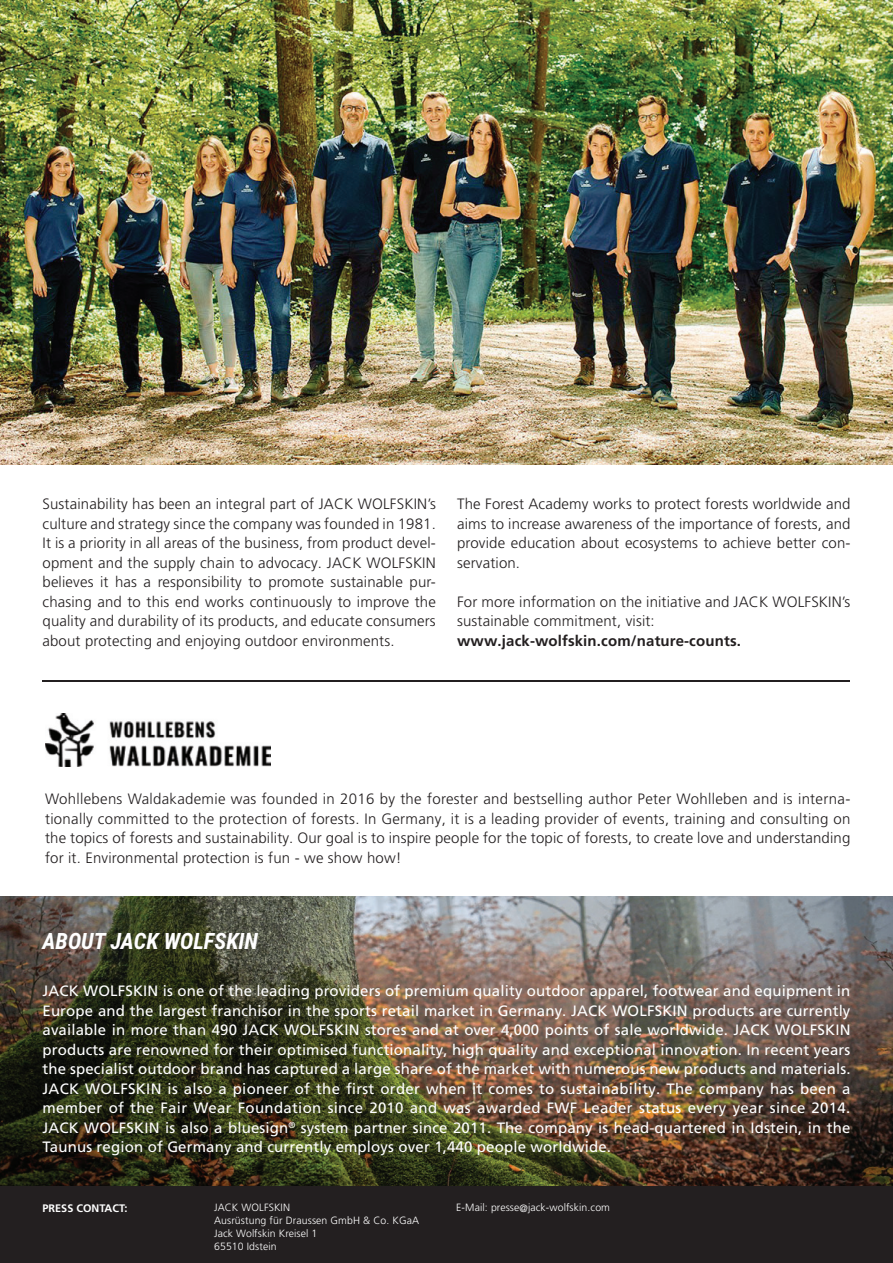
<style>
.page{position:relative;width:893px;height:1263px;background:#fff}
.page>*{position:absolute;margin:0;border:0;box-sizing:border-box;transform-origin:0 0}
.t1{font:italic 700 22.5px "Roboto Condensed";color:#fff}
.t2{font:300 15px/19.5px "Frutiger LT Pro";letter-spacing:.01em;color:#231f20;text-align:justify}
.t3{font:15px/19.5px "Frutiger LT Pro";letter-spacing:.01em;color:#fff;text-align:justify}
.t4{font:700 15px "Frutiger LT Pro";letter-spacing:.01em;color:#231f20}
.t5{font:700 10.95px "Frutiger LT Pro";color:#fff}
.t6{font:300 10.5px/12.9px "Frutiger LT Pro";letter-spacing:.01em;color:#fff}
</style>
<div class="page">
<img style="left:0;top:897px;width:893px;height:290px">
<div style="left:0;top:1187px;width:893px;height:76px;background:#231f20"></div>
<img style="left:45px;top:714px;width:225px;height:53px">
<hr style="left:43px;top:680px;width:807px;height:1px;background:#231f20">
<img style="left:0;top:0;width:893px;height:464px">
<p class="t2" style="left:43px;top:494px;width:395px">sustainability has been an integral part of Jack WolfskiN’s culture and strategy since the company was founded in 1981. it is a priority in all areas of the business, from product devel&shy;opment and the supply chain to advocacy. Jack WolfskiN believes it has a responsibility to promote sustainable pur&shy;chasing and to this end works continuously to improve the quality and durability of its products, and educate consumers about protecting and enjoying outdoor environments.</p>
<p class="t2" style="left:457px;top:494px;width:395px">The forest academy works to protect forests worldwide and aims to increase awareness of the importance of forests, and provide education about ecosystems to achieve better con&shy;servation.</p>
<p class="t2" style="left:457px;top:592px;width:395px">for more information on the initiative and Jack WolfskiN’s sustainable commitment, visit:</p>
<p class="t4" style="left:457px;top:632px;width:285px">www.jack-wolfskin.com/nature-counts.</p>
<p class="t2" style="left:45px;top:789px;width:807px">Wohllebens Waldakademie was founded in 2016 by the forester and bestselling author Peter Wohlleben and is interna&shy;tionally committed to the protection of forests. in Germany, it is a leading provider of events, training and consulting on the topics of forests and sustainability. our goal is to inspire people for the topic of forests, to create love and understanding for it. Environmental protection is fun - we show how!</p>
<h1 class="t1" style="left:43px;top:925px;width:217px">ABOUT JACK WOLFSKIN</h1>
<p class="t3" style="left:43px;top:981px;width:809px">JACK WOLFSKIN is one of the leading providers of premium quality outdoor apparel, footwear and equipment in Europe and the largest franchisor in the sports retail market in Germany. JACK WOLFSKIN products are currently available in more than 490 JACK WOLFSKIN stores and at over 4,000 points of sale worldwide. JACK WOLFSKIN products are renowned for their optimised functionality, high quality and exceptional innovation. In recent years the specialist outdoor brand has captured a large share of the market with numerous new products and materials.<br>JACK WOLFSKIN is also a pioneer of the first order when it comes to sustainability. The company has been a member of the Fair Wear Foundation since 2010 and was awarded FWF Leader status every year since 2014.<br>JACK WOLFSKIN is also a bluesign<sup>®</sup> system partner since 2011. The company is head-quartered in Idstein, in the Taunus region of Germany and currently employs over 1,440 people worldwide.</p>
<p class="t5" style="left:43px;top:1201px;width:86px">PRESS CONTACT:</p>
<p class="t6" style="left:214px;top:1201px;width:206px">Jack WolfskiN<br>ausrüstung für Draussen GmbH &amp; co. kGaa<br>Jack Wolfskin kreisel 1<br>65510 idstein</p>
<p class="t6" style="left:456px;top:1201px;width:155px">E-Mail: presse@jack-wolfskin.com</p>
</div>
